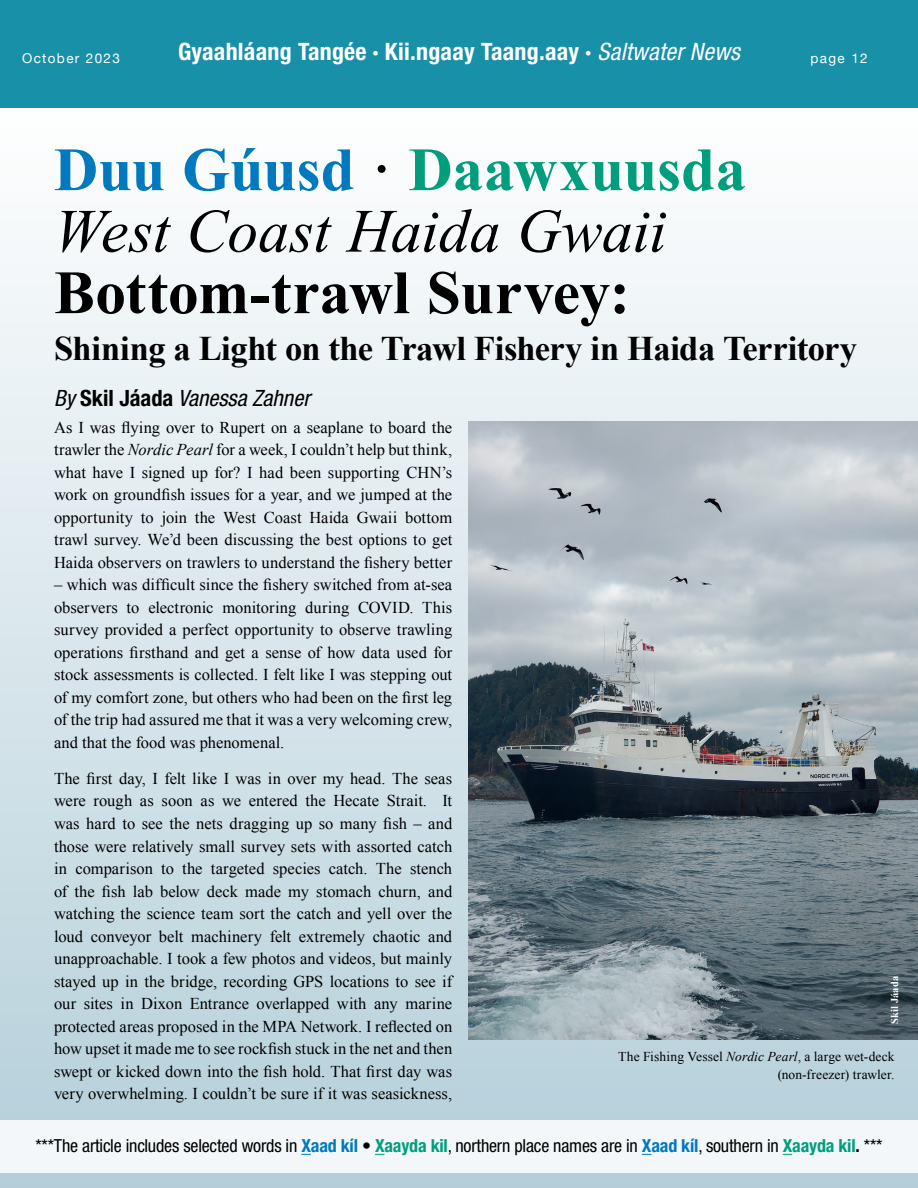
<style>
.page{position:relative;width:918px;height:1188px;background:#fff}
.page>*{position:absolute;margin:0;border:0;box-sizing:border-box;transform-origin:0 0}
.t1{font:italic 61.5px/61.5px "Times New Roman";color:#000}
.t2{font:700 61.5px "Times New Roman";letter-spacing:-.005em;color:#000}
.t3{font:700 34.5px "Times New Roman";letter-spacing:-.015em;color:#000}
.t4{font:700 condensed 24px "Helvetica Neue LT Std";letter-spacing:.01em;color:#fff}
.t5{font:italic condensed 22.5px "Helvetica Neue LT Std";color:#000}
.t6{font:condensed 18px "Helvetica Neue LT Std";letter-spacing:-.01em;color:#000}
.t7{font:16.5px/22.5px "Times New Roman";letter-spacing:.005em;color:#000;text-align:justify}
.t8{font:13.5px/18px "Times New Roman";letter-spacing:.005em;color:#000;text-align:right}
.t9{font:13.5px "Helvetica Neue";letter-spacing:.1em;color:#fff}
.t10{font:700 10.5px "Times New Roman";letter-spacing:.02em;color:#fff}
.s1{font-weight:400;font-style:italic}
.s2{font-weight:700;font-style:normal;color:#0079be}
.s3{font-weight:700;font-style:normal}
.s4{font-weight:700;font-style:normal;color:#009e7c}
.s5{font-style:italic}
.s6{font-weight:700;color:#0079be}
.s7{font-weight:700}
.s8{font-weight:700;color:#009e7c}
</style>
<div class="page">
<div style="left:0;top:0;width:918px;height:108px;background:#1890a8"></div>
<div style="left:0;top:108px;width:918px;height:1080px;background:linear-gradient(to bottom,#fefefe,#b4cfda)"></div>
<div style="left:0;top:1121px;width:918px;height:52px;background:#f3f7f9"></div>
<img style="left:468px;top:421px;width:450px;height:618px">
<p class="t9" style="left:22px;top:48px;width:99px">October 2023</p>
<h3 class="t4" style="left:178px;top:37px;width:563px">Gyaahláang Tangée · Kii.ngaay Taang.aay · <span class="s1">Saltwater News</span></h3>
<p class="t9" style="left:811px;top:48px;width:59px">page 12</p>
<h1 class="t1" style="left:54px;top:137px;width:694px"><span class="s2">Duu Gúusd</span> <span class="s3">·</span> <span class="s4">Daawxuusda<br></span>West Coast Haida Gwaii</h1>
<h1 class="t2" style="left:54px;top:250px;width:577px">Bottom-trawl Survey:</h1>
<h2 class="t3" style="left:54px;top:325px;width:804px">Shining a Light on the Trawl Fishery in Haida Territory</h2>
<h3 class="t5" style="left:54px;top:385px;width:258px">By <span class="s3">Skil Jáada</span> Vanessa Zahner</h3>
<p class="t7" style="left:54px;top:416px;width:400px">As I was flying over to Rupert on a seaplane to board the trawler the <span class="s5">Nordic Pearl</span> for a week, I couldn’t help but think, what have I signed up for? I had been supporting CHN’s work on groundfish issues for a year, and we jumped at the opportunity to join the West Coast Haida Gwaii bottom trawl survey. We’d been discussing the best options to get Haida observers on trawlers to understand the fishery better</p>
<p class="t7" style="left:54px;top:573px;width:400px">– which was difficult since the fishery switched from at-sea observers to electronic monitoring during COVID. This survey provided a perfect opportunity to observe trawling operations firsthand and get a sense of how data used for stock assessments is collected. I felt like I was stepping out of my comfort zone, but others who had been on the first leg of the trip had assured me that it was a very welcoming crew, and that the food was phenomenal.</p>
<p class="t7" style="left:54px;top:767px;width:400px">The first day, I felt like I was in over my head. The seas were rough as soon as we entered the Hecate Strait. It was hard to see the nets dragging up so many fish – and those were relatively small survey sets with assorted catch in comparison to the targeted species catch. The stench of the fish lab below deck made my stomach churn, and watching the science team sort the catch and yell over the loud conveyor belt machinery felt extremely chaotic and unapproachable. I took a few photos and videos, but mainly stayed up in the bridge, recording GPS locations to see if our sites in Dixon Entrance overlapped with any marine protected areas proposed in the MPA Network. I reflected on how upset it made me to see rockfish stuck in the net and then swept or kicked down into the fish hold. That first day was very overwhelming. I couldn’t be sure if it was seasickness,</p>
<p class="t10" style="left:887px;top:1024px;width:50px;rotate:-90deg">Skil Jáada</p>
<p class="t8" style="left:618px;top:1047px;width:278px">The Fishing Vessel <span class="s5">Nordic Pearl</span>, a large wet-deck (non-freezer) trawler.</p>
<p class="t6" style="left:35px;top:1135px;width:849px">***The article includes selected words in <span class="s6">Xaad kíl</span> <span class="s7">•</span> <span class="s8">Xaayda kil</span>, northern place names are in <span class="s6">Xaad kíl</span>, southern in <span class="s8">Xaayda kil</span><span class="s7">.</span> ***</p>
</div>
